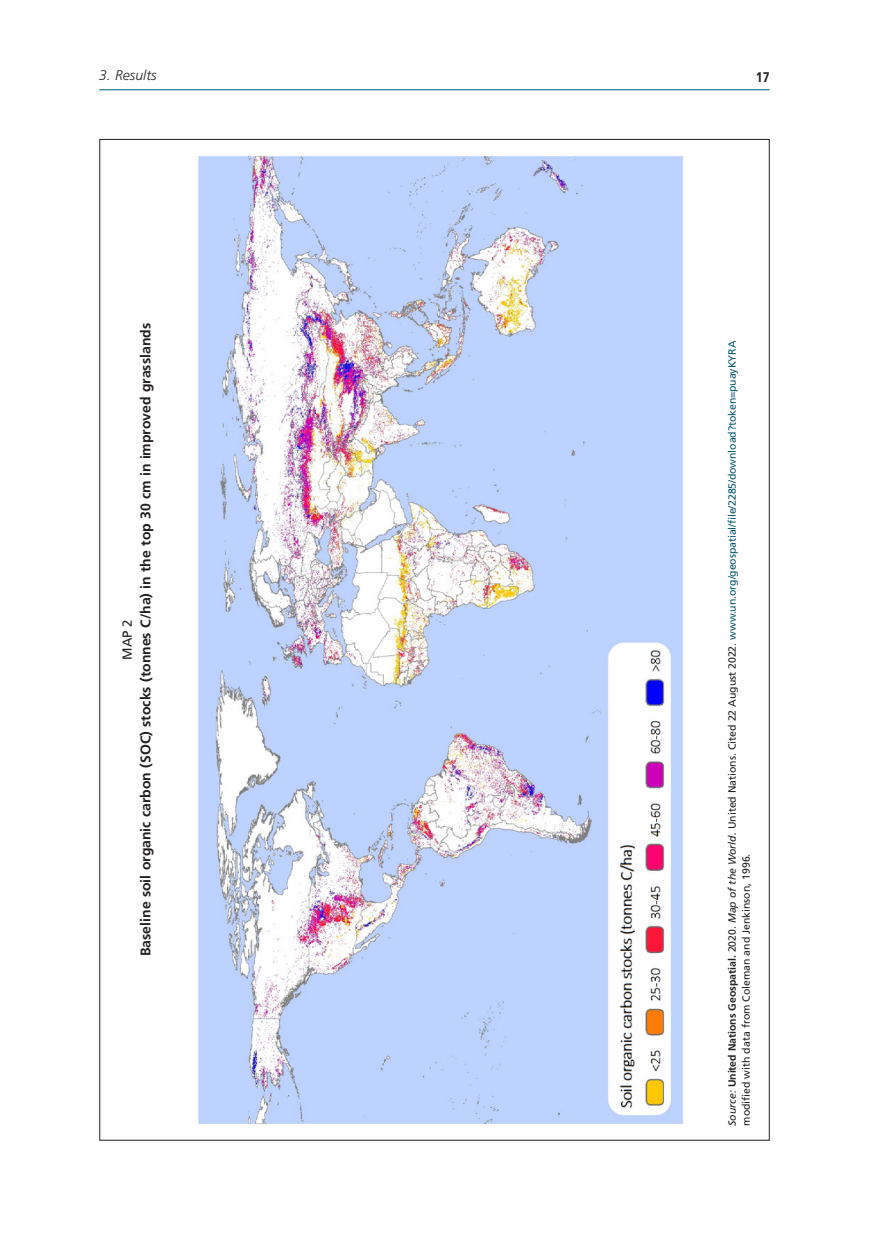
<style>
.page{position:relative;width:874px;height:1241px;background:#fff}
.page>*{position:absolute;margin:0;border:0;box-sizing:border-box;transform-origin:0 0}
.t1{font:700 14px "Frutiger LT Std";color:#231f20}
.t2{font:italic 300 14px "Frutiger LT Std";color:#231f20}
.t3{font:700 14px "Frutiger LT Std";color:#231f20;scale:.88 1}
.t4{font:13.12px "Frutiger LT Std";color:#231f20}
.t5{font:10.5px/14px "Frutiger LT Std";letter-spacing:-.005em;color:#231f20}
.s1{font-style:italic}
.s2{font-weight:700}
.s3{color:#00586f}
</style>
<div class="page">
<hr style="left:99px;top:89px;width:670px;height:1px;background:#00586f">
<img style="left:198px;top:156px;width:485px;height:969px">
<h1 class="t2" style="left:99px;top:67px;width:59px">3. Results</h1>
<h1 class="t3" style="left:755px;top:69px;width:17px">17</h1>
<h1 class="t1" style="left:137px;top:955px;width:634px;rotate:-90deg">Baseline soil organic carbon (SOC) stocks (tonnes C/ha) in the top 30 cm in improved grasslands</h1>
<p class="t4" style="left:120px;top:659px;width:42px;rotate:-90deg">MAP 2</p>
<p class="t5" style="left:724px;top:1125px;width:786px;rotate:-90deg"><span class="s1">Source:</span> <span class="s2">United Nations Geospatial.</span> 2020. <span class="s1">Map of the World.</span> United Nations. Cited 22 August 2022. <span class="s3">www.un.org/geospatial/file/2285/download?token=puayKYRA </span>modified with data from Coleman and Jenkinson, 1996.</p>
</div>
